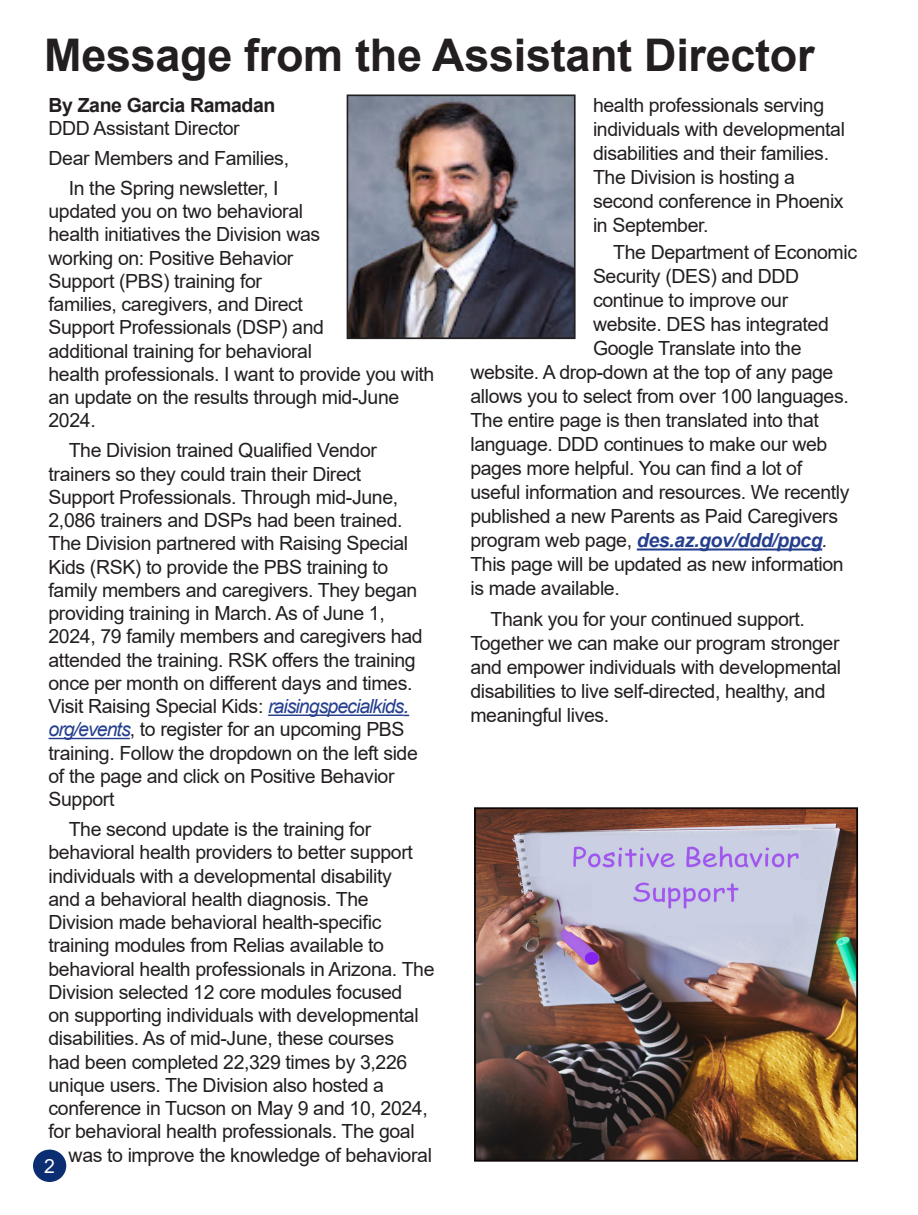
<style>
.page{position:relative;width:918px;height:1215px;background:#fff}
.page>*{position:absolute;margin:0;border:0;box-sizing:border-box;transform-origin:0 0}
.Heading_2{font:700 45px "Arial";letter-spacing:-.005em;color:#231f20}
.Paragraph_Style_1{font:19.5px/23.2px "Arial";letter-spacing:-.02em;color:#231f20}
.Paragraph_Style_1-2{font:italic 700 19.5px "Arial";letter-spacing:-.02em;color:#253f8e}
.Paragraph_Style_1-3{font:19.5px "Arial";color:#fff}
.s1{font-weight:700}
.s2{font-style:italic;color:#253f8e}
.s3{font-style:italic;font-size:21px;color:#253f8e}
.s4{font-weight:400;font-style:normal;color:#231f20}
.s5{font-weight:400;color:#231f20}
</style>
<div class="page">
<div style="left:33px;top:1150px;width:33px;height:32px;background:#0b2d72;border-radius:50%"></div>
<hr style="left:268px;top:715px;width:135px;height:1px;background:#253f8e">
<hr style="left:49px;top:738px;width:81px;height:1px;background:#253f8e">
<hr style="left:637px;top:548px;width:185px;height:3px;background:#253f8e">
<img style="left:350px;top:97px;width:223px;height:239px">
<div style="left:347px;top:94px;width:229px;height:245px;border:2px solid #231f20"></div>
<img style="left:477px;top:810px;width:378px;height:349px">
<div style="left:474px;top:807px;width:384px;height:355px;border:2px solid #0f0807"></div>
<p class="Heading_2" style="left:44px;top:24px;width:772px">Message from the Assistant Director</p>
<p class="Paragraph_Style_1" style="left:49px;top:93px;width:228px"><span class="s1">By Zane Garcia Ramadan<br></span>DDD Assistant Director</p>
<p class="Paragraph_Style_1" style="left:49px;top:146px;width:242px">Dear Members and Families,</p>
<p class="Paragraph_Style_1" style="left:49px;top:176px;width:387px;text-indent:20px">In the Spring newsletter, I<br>updated you on two behavioral<br>health initiatives the Division was<br>working on: Positive Behavior<br>Support (PBS) training for<br>families, caregivers, and Direct<br>Support Professionals (DSP) and<br>additional training for behavioral<br>health professionals. I want to provide you with an update on the results through mid-June<br>2024.</p>
<p class="Paragraph_Style_1" style="left:49px;top:439px;width:376px;text-indent:20px">The Division trained Qualified Vendor trainers so they could train their Direct Support Professionals. Through mid-June, 2,086 trainers and DSPs had been trained.<br>The Division partnered with Raising Special Kids (RSK) to provide the PBS training to family members and caregivers. They began providing training in March. As of June 1, 2024, 79 family members and caregivers had attended the training. RSK offers the training once per month on different days and times.<br>Visit Raising Special Kids: <span class="s2">raisingspecialkids</span><span class="s3">. </span><span class="s2">org/events</span>, to register for an upcoming PBS training. Follow the dropdown on the left side of the page and click on Positive Behavior Support</p>
<p class="Paragraph_Style_1" style="left:69px;top:818px;width:304px">The second update is the training for</p>
<p class="Paragraph_Style_1" style="left:49px;top:841px;width:366px">behavioral health providers to better support</p>
<p class="Paragraph_Style_1" style="left:49px;top:864px;width:345px">individuals with a developmental disability</p>
<p class="Paragraph_Style_1" style="left:49px;top:887px;width:322px">and a behavioral health diagnosis. The</p>
<p class="Paragraph_Style_1" style="left:49px;top:911px;width:335px">Division made behavioral health-specific</p>
<p class="Paragraph_Style_1" style="left:49px;top:934px;width:337px">training modules from Relias available to</p>
<p class="Paragraph_Style_1" style="left:49px;top:957px;width:387px">behavioral health professionals in Arizona. The</p>
<p class="Paragraph_Style_1" style="left:49px;top:980px;width:355px">Division selected 12 core modules focused</p>
<p class="Paragraph_Style_1" style="left:49px;top:1004px;width:372px">on supporting individuals with developmental</p>
<p class="Paragraph_Style_1" style="left:49px;top:1027px;width:347px">disabilities. As of mid-June, these courses</p>
<p class="Paragraph_Style_1" style="left:49px;top:1050px;width:360px">had been completed 22,329 times by 3,226</p>
<p class="Paragraph_Style_1" style="left:49px;top:1073px;width:337px">unique users. The Division also hosted a</p>
<p class="Paragraph_Style_1" style="left:49px;top:1097px;width:381px">conference in Tucson on May 9 and 10, 2024,</p>
<p class="Paragraph_Style_1" style="left:49px;top:1120px;width:368px">for behavioral health professionals. The goal</p>
<p class="Paragraph_Style_1" style="left:69px;top:1144px;width:365px">was to improve the knowledge of behavioral</p>
<p class="Paragraph_Style_1" style="left:593px;top:93px;width:254px;line-height:24px">health professionals serving individuals with developmental disabilities and their families.<br>The Division is hosting a second conference in Phoenix in September.</p>
<p class="Paragraph_Style_1" style="left:613px;top:241px;width:245px">The Department of Economic</p>
<p class="Paragraph_Style_1" style="left:593px;top:265px;width:208px">Security (DES) and DDD</p>
<p class="Paragraph_Style_1" style="left:593px;top:289px;width:197px">continue to improve our</p>
<p class="Paragraph_Style_1" style="left:593px;top:313px;width:237px">website. DES has integrated</p>
<p class="Paragraph_Style_1" style="left:593px;top:337px;width:210px">Google Translate into the</p>
<p class="Paragraph_Style_1" style="left:470px;top:361px;width:365px">website. A drop-down at the top of any page</p>
<p class="Paragraph_Style_1" style="left:470px;top:385px;width:380px">allows you to select from over 100 languages.</p>
<p class="Paragraph_Style_1" style="left:470px;top:409px;width:350px">The entire page is then translated into that</p>
<p class="Paragraph_Style_1" style="left:470px;top:433px;width:358px">language. DDD continues to make our web</p>
<p class="Paragraph_Style_1" style="left:470px;top:457px;width:333px">pages more helpful. You can find a lot of</p>
<p class="Paragraph_Style_1" style="left:470px;top:481px;width:381px">useful information and resources. We recently</p>
<p class="Paragraph_Style_1" style="left:470px;top:505px;width:369px">published a new Parents as Paid Caregivers</p>
<p class="Paragraph_Style_1-2" style="left:470px;top:528px;width:359px"><span class="s4">program web page,</span> des.az.gov/ddd/ppcg<span class="s5">.</span></p>
<p class="Paragraph_Style_1" style="left:470px;top:553px;width:375px">This page will be updated as new information</p>
<p class="Paragraph_Style_1" style="left:470px;top:577px;width:151px">is made available.</p>
<p class="Paragraph_Style_1" style="left:470px;top:607px;width:372px;line-height:24px;text-indent:20px">Thank you for your continued support.<br>Together we can make our program stronger and empower individuals with developmental disabilities to live self-directed, healthy, and meaningful lives.</p>
<p class="Paragraph_Style_1-3" style="left:44px;top:1153px;width:12px">2</p>
</div>
